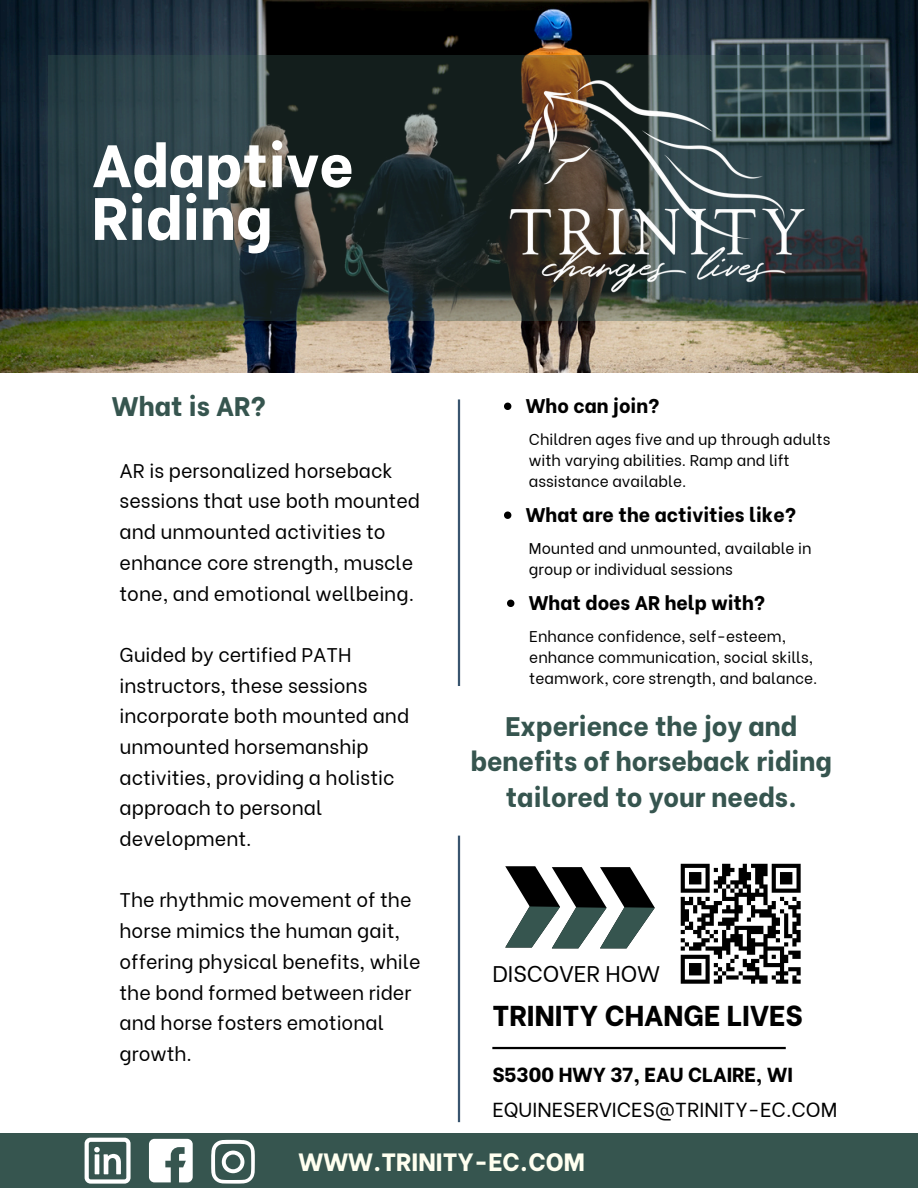
<style>
.page{position:relative;width:918px;height:1188px;background:#fff}
.page>*{position:absolute;margin:0;border:0;box-sizing:border-box;transform-origin:0 0}
.t1{font:800 59.85px/52.8px "Be Vietnam";color:#fff}
.t2{font:800 28.65px "Be Vietnam";color:#000}
.t3{font:800 26.85px/35.4px "Be Vietnam";color:#36554f;text-align:center}
.t4{font:800 24.9px "Be Vietnam";color:#fffff0}
.t5{font:22.5px "Be Vietnam";color:#000}
.t6{font:20.25px "Be Vietnam";color:#000}
.t7{font:800 20.25px "Be Vietnam";color:#000}
.t8{font:19.8px/30.8px "Be Vietnam";color:#000}
.t9{font:800 19.8px "Be Vietnam";color:#000}
.t10{font:15.45px/20.7px "Be Vietnam";color:#000}
</style>
<div class="page">
<img style="left:0;top:0;width:918px;height:372px">
<div style="left:0;top:1133px;width:918px;height:55px;background:#36554f"></div>
<svg style="left:211px;top:1140px;width:44px;height:44px"></svg>
<svg style="left:149px;top:1139px;width:44px;height:43px"></svg>
<svg style="left:85px;top:1138px;width:46px;height:46px"></svg>
<svg style="left:48px;top:55px;width:822px;height:266px;background:#2b3a39"></svg>
<hr style="left:492px;top:1047px;width:294px;height:2px;background:#000">
<svg style="left:505px;top:866px;width:150px;height:82px"></svg>
<svg style="left:680px;top:863px;width:121px;height:121px"></svg>
<img style="left:488px;top:67px;width:338px;height:237px">
<svg style="left:504px;top:403px;width:7px;height:7px"></svg>
<svg style="left:504px;top:512px;width:7px;height:7px"></svg>
<hr style="left:458px;top:399px;width:2px;height:287px;background:#39556f">
<svg style="left:507px;top:600px;width:7px;height:7px"></svg>
<hr style="left:458px;top:836px;width:2px;height:286px;background:#39556f">
<p class="t1" style="left:92px;top:133px;width:263px">Adaptive<br>Riding</p>
<p class="t3" style="left:112px;top:385px;width:155px">What is AR?</p>
<p class="t8" style="left:120px;top:453px;width:302px">AR is personalized horseback sessions that use both mounted and unmounted activities to enhance core strength, muscle tone, and emotional wellbeing.</p>
<p class="t8" style="left:120px;top:637px;width:291px">Guided by certified PATH instructors, these sessions incorporate both mounted and unmounted horsemanship activities, providing a holistic approach to personal development.</p>
<p class="t8" style="left:120px;top:883px;width:303px">The rhythmic movement of the horse mimics the human gait, offering physical benefits, while the bond formed between rider and horse fosters emotional growth.</p>
<p class="t9" style="left:526px;top:389px;width:135px">Who can join?</p>
<p class="t10" style="left:529px;top:428px;width:303px">Children ages five and up through adults with varying abilities. Ramp and lift assistance available.</p>
<h3 class="t9" style="left:526px;top:498px;width:272px">What are the activities like?</h3>
<p class="t10" style="left:529px;top:536px;width:284px">Mounted and unmounted, available in group or individual sessions</p>
<p class="t9" style="left:529px;top:587px;width:238px">What does AR help with?</p>
<p class="t10" style="left:529px;top:625px;width:290px">Enhance confidence, self-esteem, enhance communication, social skills, teamwork, core strength, and balance.</p>
<p class="t3" style="left:471px;top:706px;width:363px">Experience the joy and benefits of horseback riding tailored to your needs.</p>
<p class="t5" style="left:492px;top:955px;width:169px">DISCOVER HOW</p>
<h3 class="t2" style="left:492px;top:992px;width:312px">TRINITY CHANGE LIVES</h3>
<p class="t7" style="left:492px;top:1058px;width:302px">S5300 HWY 37, EAU CLAIRE, WI</p>
<p class="t6" style="left:492px;top:1093px;width:347px">EQUINESERVICES@TRINITY-EC.COM</p>
<h1 class="t4" style="left:299px;top:1141px;width:288px">WWW.TRINITY-EC.COM</h1>
</div>
